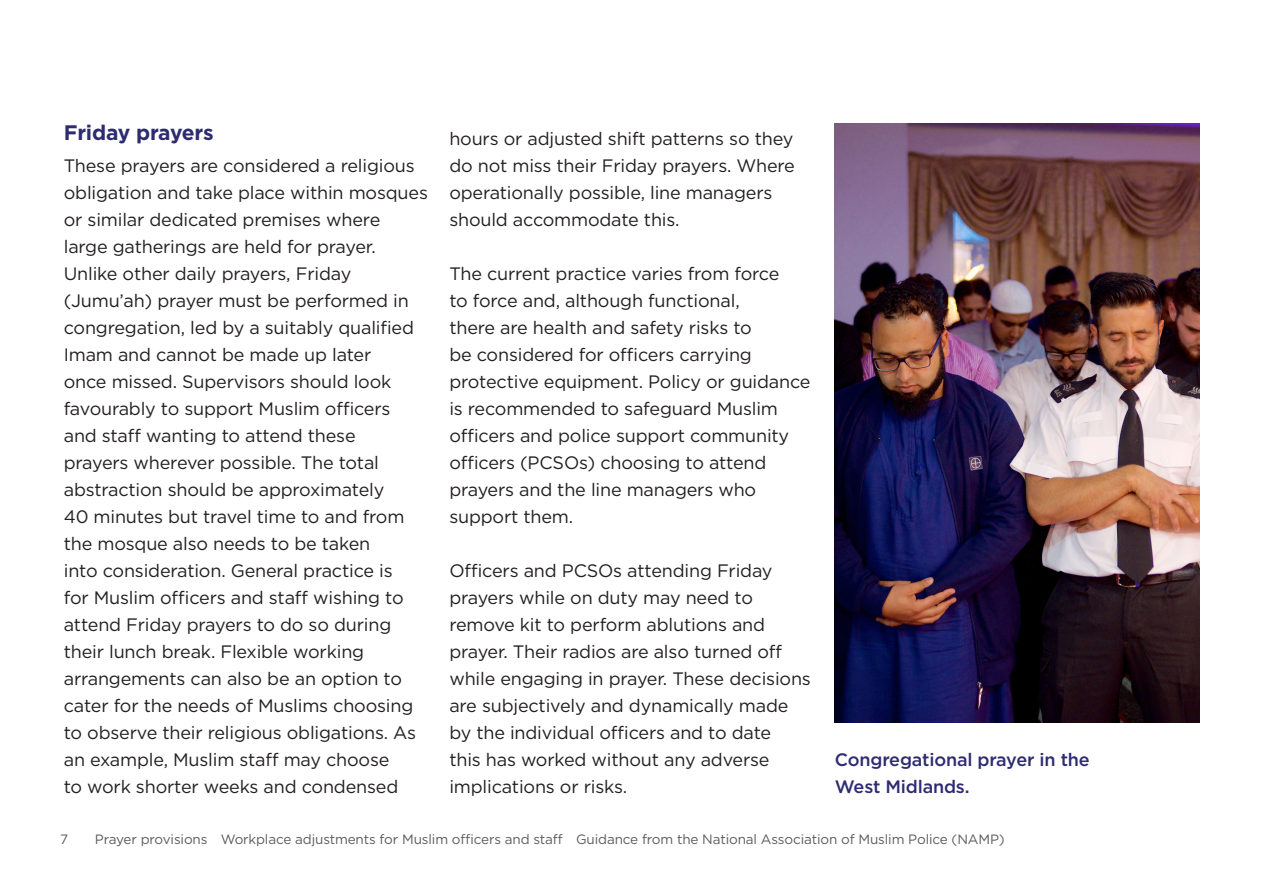
<style>
.page{position:relative;width:1263px;height:893px;background:#fff}
.page>*{position:absolute;margin:0;border:0;box-sizing:border-box;transform-origin:0 0}
.Subhead_2{font:700 21px "Gotham";letter-spacing:-.01em;color:#2e2c70}
.Body_text{font:18px/27px "Gotham";letter-spacing:-.01em;color:#231f20}
.t1{font:500 18px/27px "Gotham";letter-spacing:-.01em;color:#2e2c70}
.t2{font:13.5px "Gotham";letter-spacing:-.01em;color:#5c5c5c}
</style>
<div class="page">
<img style="left:835px;top:123px;width:364px;height:600px">
<p class="Subhead_2" style="left:64px;top:119px;width:151px">Friday prayers</p>
<p class="Body_text" style="left:64px;top:152px;width:366px">These prayers are considered a religious obligation and take place within mosques or similar dedicated premises where large gatherings are held for prayer.<br>Unlike other daily prayers, Friday (Jumu’ah) prayer must be performed in congregation, led by a suitably qualified Imam and cannot be made up later<br>once missed. Supervisors should look favourably to support Muslim officers and staff wanting to attend these<br>prayers wherever possible. The total abstraction should be approximately<br>40 minutes but travel time to and from the mosque also needs to be taken<br>into consideration. General practice is<br>for Muslim officers and staff wishing to attend Friday prayers to do so during their lunch break. Flexible working arrangements can also be an option to cater for the needs of Muslims choosing to observe their religious obligations. As an example, Muslim staff may choose<br>to work shorter weeks and condensed</p>
<p class="Body_text" style="left:449px;top:125px;width:347px">hours or adjusted shift patterns so they do not miss their Friday prayers. Where operationally possible, line managers should accommodate this.</p>
<p class="Body_text" style="left:449px;top:260px;width:363px">The current practice varies from force<br>to force and, although functional,<br>there are health and safety risks to<br>be considered for officers carrying protective equipment. Policy or guidance is recommended to safeguard Muslim officers and police support community officers (PCSOs) choosing to attend prayers and the line managers who support them.</p>
<p class="Body_text" style="left:449px;top:557px;width:363px">Officers and PCSOs attending Friday prayers while on duty may need to remove kit to perform ablutions and prayer. Their radios are also turned off while engaging in prayer. These decisions are subjectively and dynamically made by the individual officers and to date<br>this has worked without any adverse implications or risks.</p>
<p class="t1" style="left:835px;top:746px;width:256px">Congregational prayer in the<br>West Midlands.</p>
<p class="t2" style="left:60px;top:831px;width:10px">7</p>
<p class="t2" style="left:95px;top:831px;width:911px">Prayer provisions Workplace adjustments for Muslim officers and staff Guidance from the National Association of Muslim Police (NAMP)</p>
</div>
